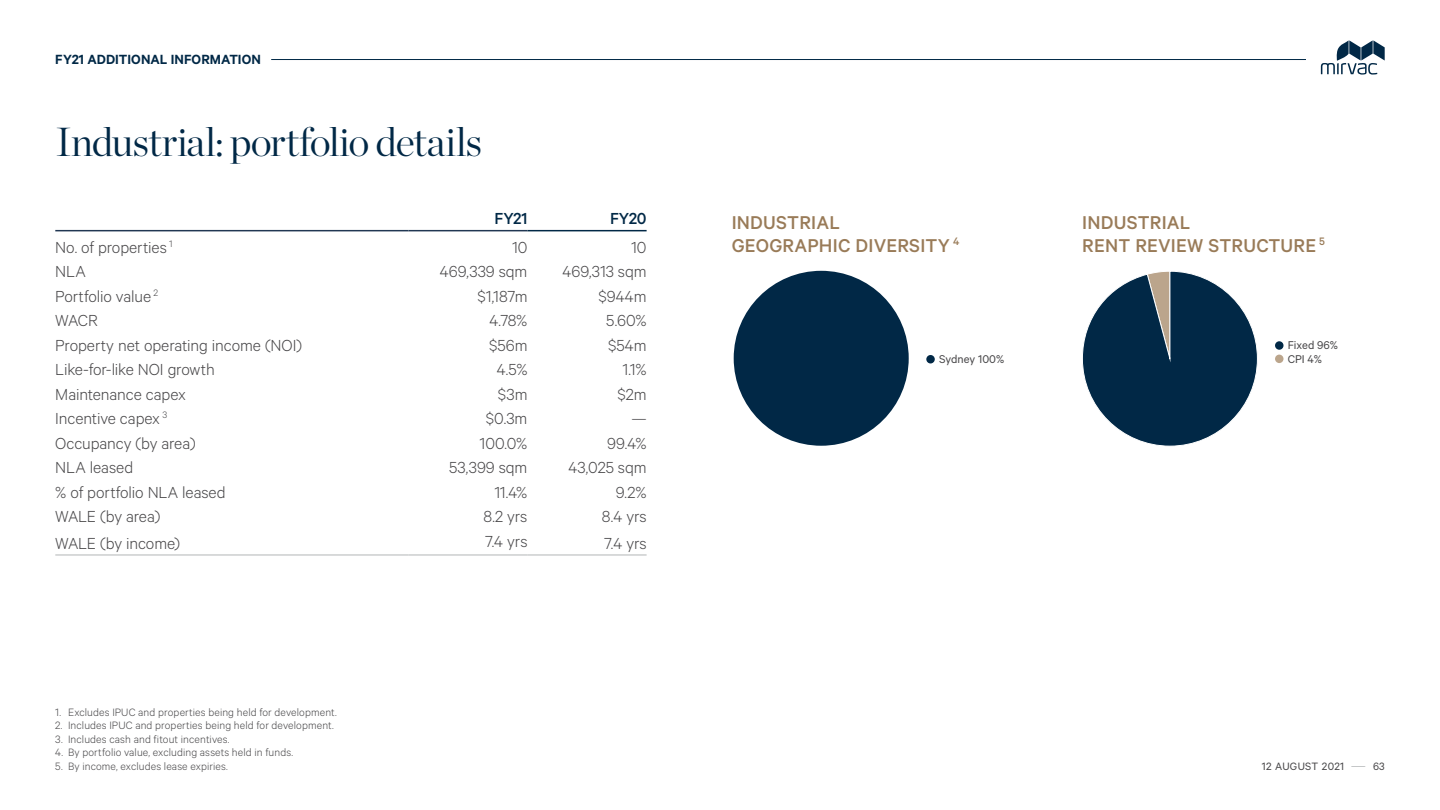
<style>
.page{position:relative;width:1440px;height:810px;background:#fff}
.page>*{position:absolute;margin:0;border:0;box-sizing:border-box;transform-origin:0 0}
.t1{font:300 40.5px "Chronicle Display";letter-spacing:-.02em;color:#012846}
.t2{font:500 20.85px/22.4px "Calibre";letter-spacing:.01em;color:#997b58}
.t3{font:300 18px "Calibre";letter-spacing:-.005em;color:#464547}
.t4{font:500 18px "Calibre";letter-spacing:-.01em;color:#012846}
.t5{font:600 15px "Calibre";letter-spacing:.01em;color:#012846}
.t6{font:12.75px/14.2px "Calibre";color:#464547}
.t7{font:300 12px "Calibre";letter-spacing:.01em;color:#464547}
.t8{font:12px "Calibre";letter-spacing:.03em;color:#464547}
.s1{color:#b2b5b6}
</style>
<div class="page">
<div style="left:733px;top:271px;width:175px;height:175px;background:#012846;border-radius:87px"></div>
<div style="left:926px;top:355px;width:8px;height:8px;background:#012846;border-radius:50%"></div>
<svg style="left:1082px;top:271px;width:175px;height:175px"></svg>
<svg style="left:1274px;top:341px;width:9px;height:9px"></svg>
<div style="left:1274px;top:355px;width:9px;height:8px;background:#bba58c;border-radius:50%"></div>
<hr style="left:55px;top:230px;width:353px;height:1px;background:#213753">
<hr style="left:408px;top:230px;width:119px;height:1px;background:#213753">
<hr style="left:527px;top:230px;width:119px;height:1px;background:#012846">
<hr style="left:55px;top:555px;width:353px;height:1px;background:#b2b5b6">
<hr style="left:408px;top:555px;width:119px;height:1px;background:#b2b5b6">
<hr style="left:527px;top:555px;width:119px;height:1px;background:#b2b5b6">
<svg style="left:1320px;top:40px;width:64px;height:35px"></svg>
<hr style="left:271px;top:59px;width:1034px;height:1px;background:#012846">
<p class="t5" style="left:55px;top:51px;width:207px">FY21 ADDITIONAL INFORMATION</p>
<h1 class="t1" style="left:56px;top:111px;width:428px">Industrial: portfolio details</h1>
<p class="t4" style="left:494px;top:208px;width:35px">FY21</p>
<p class="t4" style="left:610px;top:208px;width:38px">FY20</p>
<p class="t3" style="left:55px;top:237px;width:119px">No. of properties <sup>1</sup></p>
<p class="t3" style="left:512px;top:237px;width:17px">10</p>
<p class="t3" style="left:631px;top:237px;width:17px">10</p>
<p class="t3" style="left:55px;top:261px;width:32px">NLA</p>
<p class="t3" style="left:440px;top:261px;width:89px">469,339 sqm</p>
<p class="t3" style="left:562px;top:261px;width:86px">469,313 sqm</p>
<p class="t3" style="left:55px;top:286px;width:104px">Portfolio value <sup>2</sup></p>
<p class="t3" style="left:477px;top:286px;width:52px">$1,187m</p>
<p class="t3" style="left:598px;top:286px;width:50px">$944m</p>
<p class="t3" style="left:55px;top:310px;width:44px">WACR</p>
<p class="t3" style="left:489px;top:310px;width:40px">4.78%</p>
<p class="t3" style="left:606px;top:310px;width:42px">5.60%</p>
<p class="t3" style="left:55px;top:335px;width:248px">Property net operating income (NOI)</p>
<p class="t3" style="left:489px;top:335px;width:40px">$56m</p>
<p class="t3" style="left:608px;top:335px;width:40px">$54m</p>
<p class="t3" style="left:55px;top:359px;width:161px">Like-for-like NOI growth</p>
<p class="t3" style="left:496px;top:359px;width:32px">4.5%</p>
<p class="t3" style="left:622px;top:359px;width:26px">1.1%</p>
<p class="t3" style="left:55px;top:384px;width:132px">Maintenance capex</p>
<p class="t3" style="left:498px;top:384px;width:31px">$3m</p>
<p class="t3" style="left:617px;top:384px;width:30px">$2m</p>
<p class="t3" style="left:55px;top:408px;width:113px">Incentive capex <sup>3</sup></p>
<p class="t3" style="left:486px;top:408px;width:43px">$0.3m</p>
<p class="t3" style="left:631px;top:408px;width:17px">—</p>
<p class="t3" style="left:55px;top:433px;width:142px">Occupancy (by area)</p>
<p class="t3" style="left:479px;top:433px;width:49px">100.0%</p>
<p class="t3" style="left:607px;top:433px;width:41px">99.4%</p>
<p class="t3" style="left:55px;top:457px;width:79px">NLA leased</p>
<p class="t3" style="left:449px;top:457px;width:80px">53,399 sqm</p>
<p class="t3" style="left:568px;top:457px;width:80px">43,025 sqm</p>
<p class="t3" style="left:55px;top:482px;width:172px">% of portfolio NLA leased</p>
<p class="t3" style="left:494px;top:482px;width:35px">11.4%</p>
<p class="t3" style="left:616px;top:482px;width:32px">9.2%</p>
<p class="t3" style="left:55px;top:506px;width:106px">WALE (by area)</p>
<p class="t3" style="left:483px;top:506px;width:45px">8.2 yrs</p>
<p class="t3" style="left:602px;top:506px;width:46px">8.4 yrs</p>
<p class="t3" style="left:55px;top:533px;width:126px">WALE (by income)</p>
<p class="t3" style="left:485px;top:530px;width:44px">7.4 yrs</p>
<p class="t3" style="left:604px;top:533px;width:44px">7.4 yrs</p>
<p class="t7" style="left:55px;top:705px;width:283px">1. Excludes IPUC and properties being held for development.</p>
<p class="t7" style="left:55px;top:718px;width:280px">2. Includes IPUC and properties being held for development.</p>
<p class="t7" style="left:55px;top:732px;width:176px">3. Includes cash and fitout incentives.</p>
<p class="t7" style="left:55px;top:745px;width:239px">4. By portfolio value, excluding assets held in funds.</p>
<p class="t7" style="left:55px;top:759px;width:174px">5. By income, excludes lease expiries.</p>
<p class="t2" style="left:731px;top:211px;width:229px">INDUSTRIAL<br>GEOGRAPHIC DIVERSITY <sup>4</sup></p>
<p class="t2" style="left:1082px;top:211px;width:244px">INDUSTRIAL<br>RENT REVIEW STRUCTURE <sup>5</sup></p>
<p class="t6" style="left:939px;top:351px;width:67px">Sydney 100%</p>
<p class="t6" style="left:1287px;top:337px;width:52px">Fixed 96%<br>CPI 4%</p>
<p class="t8" style="left:1261px;top:759px;width:124px">12 AUGUST 2021 <span class="s1">—</span> 63</p>
</div>
